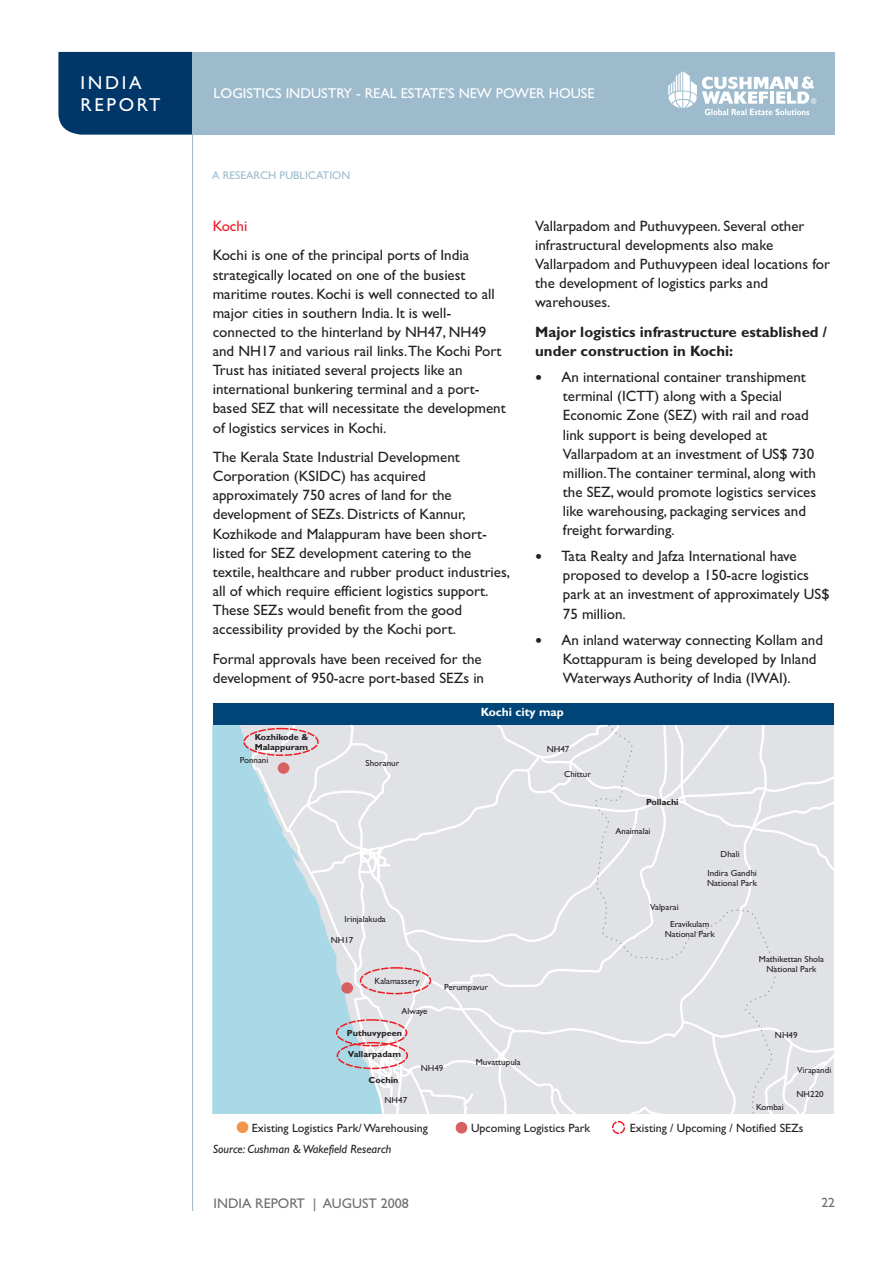
<style>
.page{position:relative;width:893px;height:1263px;background:#fff}
.page>*{position:absolute;margin:0;border:0;box-sizing:border-box;transform-origin:0 0}
.t1{font:18.75px/21.8px "Gill Sans";letter-spacing:.14em;color:#fff}
.t2{font:15px/19.2px "Gill Sans";color:#231f20}
.t3{font:700 15px/19.2px "Gill Sans";color:#231f20}
.t4{font:15px "Gill Sans";color:#ed1c29}
.t5{font:14.25px "Gill Sans";color:#fff}
.t6{font:13.95px "Gill Sans";color:#6d6e70}
.t7{font:13.5px "Gill Sans";color:#6d6e70}
.t8{font:12px "Gill Sans";color:#231f20}
.t9{font:italic 12px "Gill Sans";color:#231f20}
.t10{font:700 12px "Gill Sans";color:#fff}
.t11{font:11.25px "Gill Sans";color:#9ebbce}
.t12{font:9px "Gill Sans";color:#231f20}
.t13{font:8.85px/18.8px "Gill Sans";color:#231f20;text-align:center}
.t14{font:700 8.85px/10.2px "Gill Sans";color:#231f20}
</style>
<div class="page">
<div style="left:193px;top:52px;width:641px;height:83px;background:#9ebbce"></div>
<div style="left:58px;top:52px;width:134px;height:83px;background:#003768"></div>
<hr style="left:192px;top:52px;width:1px;height:1159px;background:#9ebbce">
<svg style="left:668px;top:71px;width:149px;height:44px"></svg>
<div style="left:213px;top:725px;width:36px;height:389px;background:#a9d9e6"></div>
<svg style="left:249px;top:724px;width:37px;height:390px;background:#b2dae5"></svg>
<svg style="left:286px;top:724px;width:547px;height:390px;background:#dbe1e6"></svg>
<div style="left:590px;top:724px;width:189px;height:390px;background:#e0e2e6"></div>
<div style="left:336px;top:1019px;width:71px;height:27px;border:2px dashed #ed1c24;border-radius:50%"></div>
<div style="left:360px;top:967px;width:71px;height:27px;border:2px dashed #ed1c24;border-radius:50%"></div>
<div style="left:336px;top:1042px;width:72px;height:27px;border:2px dashed #ed1c24;border-radius:50%"></div>
<div style="left:243px;top:728px;width:76px;height:28px;border:2px dashed #ed1c24;border-radius:50%"></div>
<div style="left:341px;top:982px;width:12px;height:12px;background:#d76160;border-radius:50%"></div>
<div style="left:278px;top:762px;width:11px;height:12px;background:#d76160;border-radius:50%"></div>
<div style="left:213px;top:703px;width:620px;height:21px;background:#004577"></div>
<div style="left:237px;top:1121px;width:11px;height:12px;background:#f2954b;border-radius:50%"></div>
<div style="left:455px;top:1122px;width:12px;height:12px;background:#d76160;border-radius:50%"></div>
<div style="left:612px;top:1121px;width:13px;height:13px;border:2px dashed #ed1c29;border-radius:50%"></div>
<p class="t1" style="left:81px;top:74px;width:81px">INDIA<br>REPORT</p>
<p class="t5" style="left:214px;top:89px;width:382px">LOGISTICS INDUSTRY - REAL ESTATE'S NEW POWER HOUSE</p>
<p class="t11" style="left:212px;top:171px;width:139px">A RESEARCH PUBLICATION</p>
<p class="t4" style="left:213px;top:221px;width:36px">Kochi</p>
<p class="t2" style="left:213px;top:247px;width:294px">Kochi is one of the principal ports of India strategically located on one of the busiest maritime routes. Kochi is well connected to all major cities in southern India. It is well&shy;connected to the hinterland by NH47, NH49 and NH17 and various rail links.The Kochi Port Trust has initiated several projects like an international bunkering terminal and a port&shy;based SEZ that will necessitate the development of logistics services in Kochi.</p>
<p class="t2" style="left:213px;top:449px;width:299px">The Kerala State Industrial Development Corporation (KSIDC) has acquired approximately 750 acres of land for the development of SEZs. Districts of Kannur, Kozhikode and Malappuram have been short&shy;listed for SEZ development catering to the textile, healthcare and rubber product industries, all of which require efficient logistics support.<br>These SEZs would benefit from the good accessibility provided by the Kochi port.</p>
<p class="t2" style="left:213px;top:651px;width:273px">Formal approvals have been received for the development of 950-acre port-based SEZs in</p>
<p class="t2" style="left:535px;top:218px;width:296px">Vallarpadom and Puthuvypeen. Several other infrastructural developments also make Vallarpadom and Puthuvypeen ideal locations for the development of logistics parks and warehouses.</p>
<p class="t3" style="left:535px;top:324px;width:293px">Major logistics infrastructure established / under construction in Kochi:</p>
<p class="t2" style="left:561px;top:369px;width:256px">An international container transhipment terminal (ICTT) along with a Special Economic Zone (SEZ) with rail and road link support is being developed at Vallarpadom at an investment of US$ 730 million.The container terminal, along with the SEZ, would promote logistics services like warehousing, packaging services and freight forwarding.</p>
<p class="t2" style="left:561px;top:548px;width:270px">Tata Realty and Jafza International have proposed to develop a 150-acre logistics park at an investment of approximately US$ 75 million.</p>
<p class="t2" style="left:561px;top:632px;width:263px">An inland waterway connecting Kollam and<br>Kottappuram is being developed by Inland<br>Waterways Authority of India (IWAI).</p>
<p class="t14" style="left:255px;top:733px;width:55px">Kozhikode &amp;<br>Malappuram</p>
<p class="t13" style="left:240px;top:751px;width:30px">Ponnani</p>
<p class="t13" style="left:365px;top:754px;width:35px">Shoranur</p>
<p class="t10" style="left:481px;top:708px;width:85px">Kochi city map</p>
<p class="t13" style="left:546px;top:741px;width:24px">NH47</p>
<p class="t13" style="left:564px;top:765px;width:28px">Chittur</p>
<p class="t13" style="left:344px;top:911px;width:43px">Irinjalakuda</p>
<p class="t13" style="left:331px;top:932px;width:24px">NH17</p>
<p class="t12" style="left:374px;top:978px;width:47px">Kalamassery</p>
<p class="t13" style="left:401px;top:1003px;width:27px">Alwaye</p>
<p class="t13" style="left:444px;top:978px;width:45px">Perumpavur</p>
<p class="t14" style="left:347px;top:1029px;width:57px">Puthuvypeen</p>
<p class="t14" style="left:348px;top:1050px;width:55px">Vallarpadam</p>
<p class="t14" style="left:368px;top:1076px;width:31px">Cochin</p>
<p class="t13" style="left:384px;top:1092px;width:24px">NH47</p>
<p class="t13" style="left:421px;top:1060px;width:24px">NH49</p>
<p class="t13" style="left:476px;top:1053px;width:46px">Muvattupula</p>
<p class="t14" style="left:646px;top:798px;width:34px">Pollachi</p>
<p class="t13" style="left:615px;top:822px;width:36px">Anaimalai</p>
<p class="t13" style="left:707px;top:845px;width:51px">Dhali<br>Indira Gandhi</p>
<p class="t13" style="left:707px;top:874px;width:52px">National Park</p>
<p class="t13" style="left:670px;top:899px;width:41px;line-height:17px;text-align:left;text-indent:-20px">Valparai<br>Eravikulam</p>
<p class="t13" style="left:664px;top:926px;width:52px">National Park</p>
<p class="t13" style="left:759px;top:955px;width:67px;line-height:10.2px">Mathikettan Shola<br>National Park</p>
<p class="t13" style="left:775px;top:1026px;width:24px">NH49</p>
<p class="t13" style="left:797px;top:1061px;width:36px">Virapandi</p>
<p class="t13" style="left:756px;top:1099px;width:29px">Kombai</p>
<p class="t13" style="left:796px;top:1086px;width:29px">NH220</p>
<p class="t8" style="left:252px;top:1123px;width:178px">Existing Logistics Park/ Warehousing</p>
<p class="t8" style="left:471px;top:1123px;width:121px">Upcoming Logistics Park</p>
<p class="t8" style="left:629px;top:1123px;width:175px">Existing / Upcoming / Notified SEZs</p>
<p class="t9" style="left:213px;top:1142px;width:180px">Source: Cushman &amp; Wakefield Research</p>
<p class="t6" style="left:214px;top:1198px;width:196px">INDIA REPORT | AUGUST 2008</p>
<p class="t7" style="left:821px;top:1198px;width:15px">22</p>
</div>
